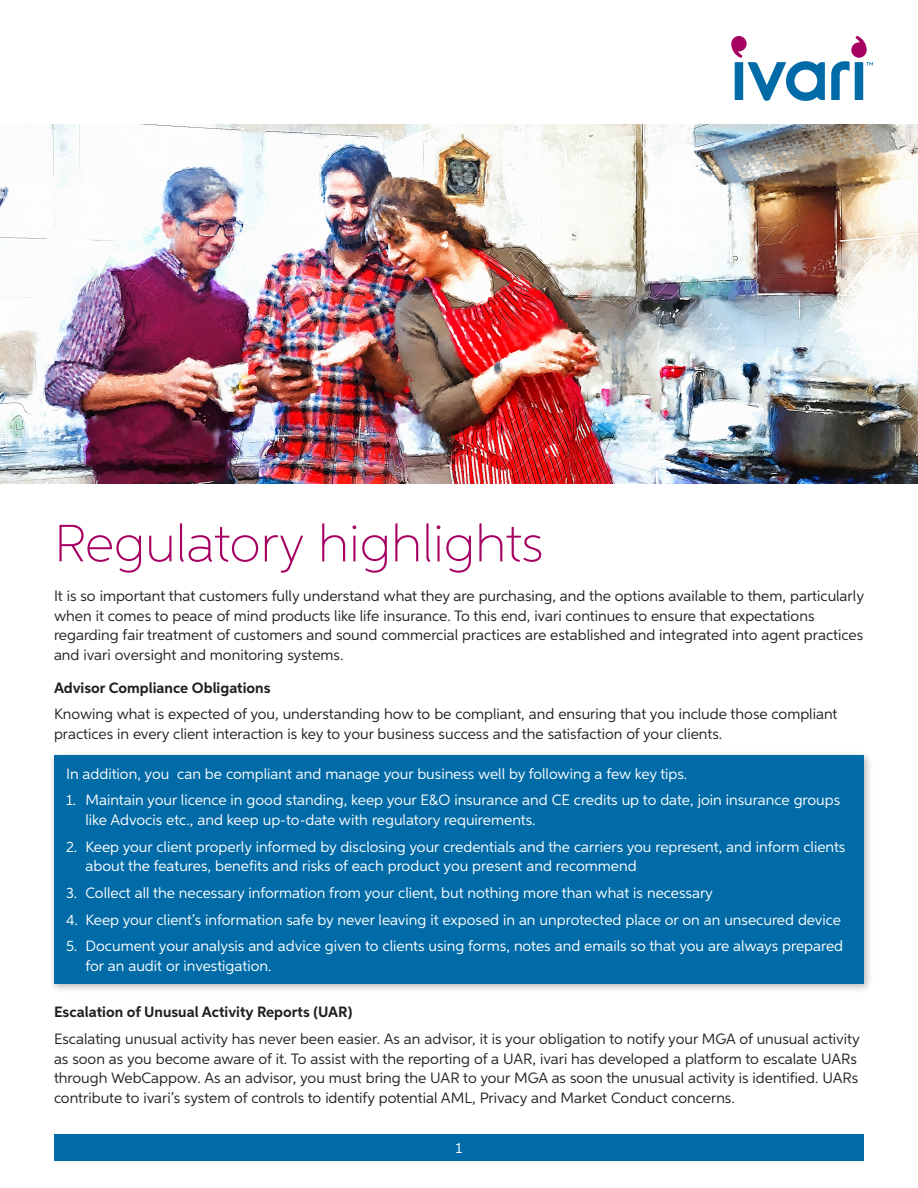
<style>
.page{position:relative;width:918px;height:1188px;background:#fff}
.page>*{position:absolute;margin:0;border:0;box-sizing:border-box;transform-origin:0 0}
.t1{font:100 52.5px "Aspira";color:#a70063}
.t2{font:15px/19.5px "Aspira";color:#231f20}
.t3{font:15px/19.5px "Aspira";color:#fff}
.t4{font:700 15px "Aspira";color:#231f20}
</style>
<div class="page">
<div style="left:54px;top:1134px;width:810px;height:27px;background:#006ba7"></div>
<svg style="left:731px;top:36px;width:94px;height:65px"></svg>
<svg style="left:831px;top:36px;width:42px;height:64px"></svg>
<div style="left:49px;top:750px;width:824px;height:243px;background:#231f20;opacity:.3"></div>
<div style="left:54px;top:755px;width:810px;height:229px;background:#006ba7"></div>
<img style="left:0;top:124px;width:918px;height:360px">
<h1 class="t1" style="left:54px;top:512px;width:491px">Regulatory highlights</h1>
<p class="t2" style="left:54px;top:586px;width:812px">It is so important that customers fully understand what they are purchasing, and the options available to them, particularly when it comes to peace of mind products like life insurance. To this end, ivari continues to ensure that expectations regarding fair treatment of customers and sound commercial practices are established and integrated into agent practices and ivari oversight and monitoring systems.</p>
<p class="t4" style="left:54px;top:678px;width:218px">Advisor Compliance Obligations</p>
<p class="t2" style="left:54px;top:704px;width:785px">Knowing what is expected of you, understanding how to be compliant, and ensuring that you include those compliant practices in every client interaction is key to your business success and the satisfaction of your clients.</p>
<p class="t3" style="left:66px;top:763px;width:623px">In addition, you can be compliant and manage your business well by following a few key tips.</p>
<p class="t3" style="left:86px;top:790px;width:756px;text-indent:-20px">1. Maintain your licence in good standing, keep your E&amp;O insurance and CE credits up to date, join insurance groups like Advocis etc., and keep up-to-date with regulatory requirements.</p>
<p class="t3" style="left:86px;top:836px;width:761px;text-indent:-20px">2. Keep your client properly informed by disclosing your credentials and the carriers you represent, and inform clients about the features, benefits and risks of each product you present and recommend</p>
<p class="t3" style="left:66px;top:883px;width:649px">3. Collect all the necessary information from your client, but nothing more than what is necessary</p>
<p class="t3" style="left:66px;top:909px;width:777px">4. Keep your client’s information safe by never leaving it exposed in an unprotected place or on an unsecured device</p>
<p class="t3" style="left:86px;top:936px;width:759px;text-indent:-20px">5. Document your analysis and advice given to clients using forms, notes and emails so that you are always prepared for an audit or investigation.</p>
<p class="t4" style="left:54px;top:1003px;width:300px">Escalation of Unusual Activity Reports (UAR)</p>
<p class="t2" style="left:54px;top:1029px;width:807px">Escalating unusual activity has never been easier. As an advisor, it is your obligation to notify your MGA of unusual activity as soon as you become aware of it. To assist with the reporting of a UAR, ivari has developed a platform to escalate UARs through WebCappow. As an advisor, you must bring the UAR to your MGA as soon the unusual activity is identified. UARs contribute to ivari’s system of controls to identify potential AML, Privacy and Market Conduct concerns.</p>
<p class="t3" style="left:456px;top:1138px;width:8px">1</p>
</div>
